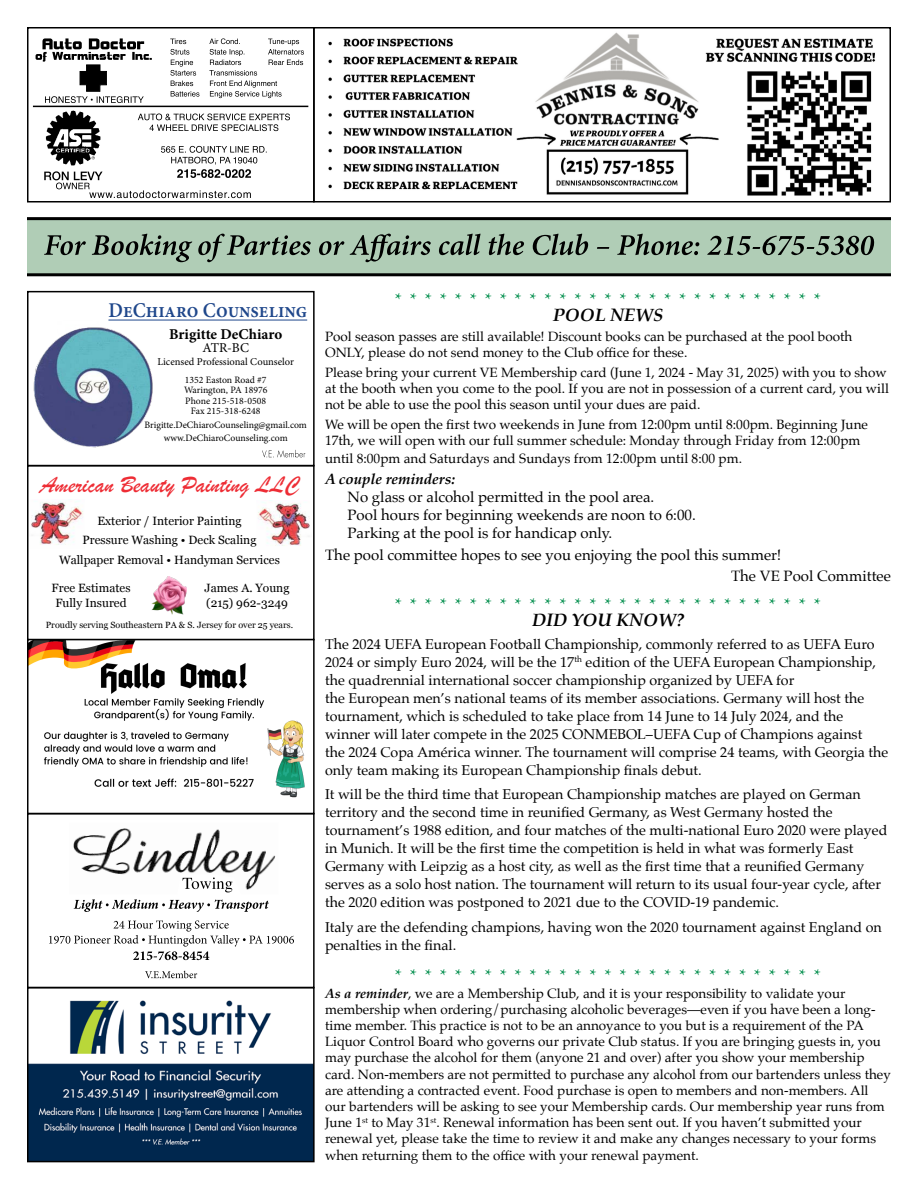
<style>
.page{position:relative;width:918px;height:1188px;background:#fff}
.page>*{position:absolute;margin:0;border:0;box-sizing:border-box;transform-origin:0 0}
.t1{font:24px "Brush Script";color:#ee2d35}
.t2{font:600 21px "Minion Pro";color:#1f478b;scale:.92 1}
.t3{font:18px "Minion Pro";color:#008e4c}
.t4{font:italic 700 18px "Palatino";color:#000}
.t5{font:15px/18px "Palatino";color:#000}
.t6{font:italic 700 15px "Palatino";color:#000}
.t7{font:700 15px "Minion Pro";color:#000}
.t8{font:14.25px/18px "Palatino";color:#000}
.t9{font:13.5px/16.2px "Palatino";color:#000}
.t10{font:13.5px "Minion Pro";color:#000}
.t11{font:12px/19.5px "Georgia";color:#000;text-align:center}
.t12{font:10.5px "Minion Pro";color:#000}
.t13{font:9.75px/10.5px "Minion Pro";color:#000;text-align:center}
.t14{font:9px "Georgia";color:#000}
.s1{font-weight:700;font-style:italic}
</style>
<div class="page">
<img style="left:30px;top:1000px;width:282px;height:159px">
<img style="left:328px;top:32px;width:548px;height:164px">
<div style="left:27px;top:27px;width:288px;height:175px;border:2px solid #000"></div>
<div style="left:23px;top:219px;width:873px;height:56px;background:#b0cdb6"></div>
<div style="left:22px;top:217px;width:875px;height:59px;border:3px solid #000"></div>
<div style="left:18px;top:211px;width:9px;height:69px;background:#fff"></div>
<div style="left:891px;top:212px;width:9px;height:69px;background:#fff"></div>
<svg style="left:36px;top:38px;width:116px;height:65px"></svg>
<svg style="left:138px;top:114px;width:152px;height:17px"></svg>
<svg style="left:44px;top:146px;width:223px;height:52px"></svg>
<hr style="left:33px;top:106px;width:275px;height:1px;background:#000">
<svg style="left:209px;top:38px;width:95px;height:60px"></svg>
<svg style="left:170px;top:39px;width:29px;height:58px"></svg>
<img style="left:45px;top:110px;width:56px;height:56px">
<svg style="left:44px;top:234px;width:830px;height:28px"></svg>
<div style="left:313px;top:27px;width:578px;height:175px;border:2px solid #000"></div>
<div style="left:27px;top:291px;width:288px;height:175px;border:2px solid #000"></div>
<div style="left:27px;top:465px;width:288px;height:175px;border:2px solid #000"></div>
<div style="left:27px;top:813px;width:288px;height:175px;border:2px solid #000"></div>
<div style="left:27px;top:987px;width:288px;height:175px;border:2px solid #000"></div>
<svg style="left:262px;top:450px;width:43px;height:8px"></svg>
<img style="left:73px;top:828px;width:203px;height:65px">
<svg style="left:183px;top:878px;width:49px;height:14px"></svg>
<svg style="left:145px;top:971px;width:52px;height:7px"></svg>
<svg style="left:49px;top:920px;width:245px;height:40px"></svg>
<svg style="left:74px;top:899px;width:195px;height:13px"></svg>
<img style="left:29px;top:500px;width:54px;height:48px">
<img style="left:258px;top:502px;width:52px;height:44px">
<img style="left:151px;top:577px;width:35px;height:37px">
<img style="left:33px;top:319px;width:123px;height:129px">
<hr style="left:108px;top:320px;width:199px;height:1px;background:#1f478b">
<img style="left:30px;top:642px;width:275px;height:156px">
<div style="left:27px;top:639px;width:288px;height:175px;border:2px solid #000"></div>
<h2 class="t2" style="left:108px;top:296px;width:218px">DeChiaro Counseling</h2>
<p class="t7" style="left:169px;top:323px;width:114px">Brigitte DeChiaro</p>
<p class="t10" style="left:202px;top:339px;width:48px">ATR-BC</p>
<p class="t12" style="left:157px;top:354px;width:138px">Licensed Professional Counselor</p>
<p class="t13" style="left:184px;top:374px;width:85px">1352 Easton Road #7<br>Warington, PA 18976<br>Phone 215-518-0508<br>Fax 215-318-6248</p>
<p class="t13" style="left:144px;top:419px;width:164px;line-height:12.8px">Brigitte.DeChiaroCounseling@gmail.com www.DeChiaroCounseling.com</p>
<h1 class="t1" style="left:40px;top:468px;width:260px">American Beauty Painting LLC</h1>
<p class="t11" style="left:59px;top:510px;width:222px">Exterior / Interior Painting<br>Pressure Washing • Deck Scaling<br>Wallpaper Removal • Handyman Services</p>
<p class="t11" style="left:52px;top:578px;width:81px">Free Estimates</p>
<p class="t11" style="left:205px;top:578px;width:86px">James A. Young</p>
<p class="t11" style="left:55px;top:593px;width:73px">Fully Insured</p>
<p class="t11" style="left:206px;top:593px;width:83px">(215) 962-3249</p>
<p class="t14" style="left:46px;top:619px;width:249px">Proudly serving Southeastern PA &amp; S. Jersey for over 25 years.</p>
<h3 class="t3" style="left:395px;top:287px;width:428px">* * * * * * * * * * * * * * * * * * * * * * * * * * * * *</h3>
<h3 class="t4" style="left:553px;top:300px;width:112px">POOL NEWS</h3>
<p class="t9" style="left:325px;top:328px;width:529px">Pool season passes are still available! Discount books can be purchased at the pool booth<br>ONLY, please do not send money to the Club office for these.</p>
<p class="t9" style="left:325px;top:364px;width:565px">Please bring your current VE Membership card (June 1, 2024 - May 31, 2025) with you to show at the booth when you come to the pool. If you are not in possession of a current card, you will not be able to use the pool this season until your dues are paid.</p>
<p class="t9" style="left:325px;top:416px;width:544px">We will be open the first two weekends in June from 12:00pm until 8:00pm. Beginning June<br>17th, we will open with our full summer schedule: Monday through Friday from 12:00pm</p>
<p class="t9" style="left:325px;top:450px;width:418px">until 8:00pm and Saturdays and Sundays from 12:00pm until 8:00 pm.</p>
<p class="t6" style="left:325px;top:467px;width:132px">A couple reminders:</p>
<p class="t5" style="left:348px;top:488px;width:350px">No glass or alcohol permitted in the pool area.<br>Pool hours for beginning weekends are noon to 6:00.<br>Parking at the pool is for handicap only.</p>
<p class="t5" style="left:731px;top:544px;width:161px;line-height:21.5px;text-indent:-406px">The pool committee hopes to see you enjoying the pool this summer!<br>The VE Pool Committee</p>
<h3 class="t3" style="left:395px;top:592px;width:428px">* * * * * * * * * * * * * * * * * * * * * * * * * * * * *</h3>
<h3 class="t4" style="left:532px;top:605px;width:153px">DID YOU KNOW?</h3>
<p class="t8" style="left:325px;top:635px;width:565px">The 2024 UEFA European Football Championship, commonly referred to as UEFA Euro 2024 or simply Euro 2024, will be the 17<sup>th</sup> edition of the UEFA European Championship, the quadrennial international soccer championship organized by UEFA for<br>the European men’s national teams of its member associations. Germany will host the tournament, which is scheduled to take place from 14 June to 14 July 2024, and the winner will later compete in the 2025 CONMEBOL–UEFA Cup of Champions against<br>the 2024 Copa América winner. The tournament will comprise 24 teams, with Georgia the only team making its European Championship finals debut.</p>
<p class="t8" style="left:325px;top:786px;width:564px">It will be the third time that European Championship matches are played on German territory and the second time in reunified Germany, as West Germany hosted the tournament’s 1988 edition, and four matches of the multi-national Euro 2020 were played in Munich. It will be the first time the competition is held in what was formerly East Germany with Leipzig as a host city, as well as the first time that a reunified Germany serves as a solo host nation. The tournament will return to its usual four-year cycle, after the 2020 edition was postponed to 2021 due to the COVID-19 pandemic.</p>
<p class="t8" style="left:325px;top:918px;width:558px">Italy are the defending champions, having won the 2020 tournament against England on penalties in the final.</p>
<h3 class="t3" style="left:395px;top:964px;width:428px">* * * * * * * * * * * * * * * * * * * * * * * * * * * * *</h3>
<p class="t9" style="left:325px;top:985px;width:567px"><span class="s1">As a reminder</span>, we are a Membership Club, and it is your responsibility to validate your membership when ordering/purchasing alcoholic beverages—even if you have been a long&shy;time member. This practice is not to be an annoyance to you but is a requirement of the PA Liquor Control Board who governs our private Club status. If you are bringing guests in, you may purchase the alcohol for them (anyone 21 and over) after you show your membership card. Non-members are not permitted to purchase any alcohol from our bartenders unless they are attending a contracted event. Food purchase is open to members and non-members. All our bartenders will be asking to see your Membership cards. Our membership year runs from June 1<sup>st</sup> to May 31<sup>st</sup>. Renewal information has been sent out. If you haven’t submitted your renewal yet, please take the time to review it and make any changes necessary to your forms when returning them to the office with your renewal payment.</p>
</div>
